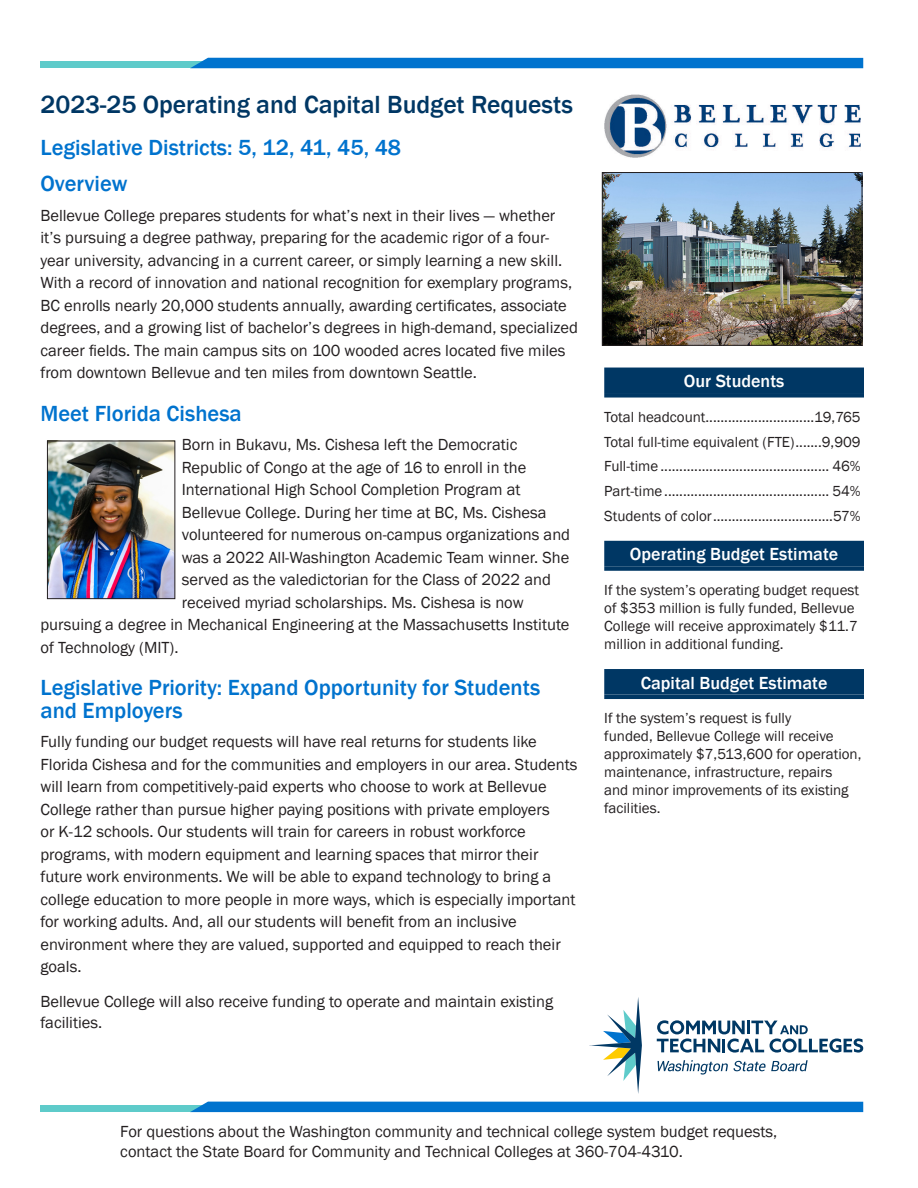
<style>
.page{position:relative;width:918px;height:1188px;background:#fff}
.page>*{position:absolute;margin:0;border:0;box-sizing:border-box;transform-origin:0 0}
.Heading_19pt_blue{font:500 25.5px "Franklin Gothic";color:#003764}
.subhead_15{font:500 22.5px/22.5px "Franklin Gothic";color:#0073ce}
.sidebar_header{font:500 18px "Franklin Gothic";color:#fff}
.body_copy{font:16.5px/22.5px "Franklin Gothic";color:#231f20}
.sidebar_text{font:15px/18px "Franklin Gothic";color:#231f20}
</style>
<div class="page">
<div style="left:40px;top:61px;width:284px;height:7px;background:#5ecbca"></div>
<div style="left:191px;top:58px;width:672px;height:10px;background:#0073ce"></div>
<div style="left:40px;top:1105px;width:284px;height:7px;background:#5ecbca"></div>
<div style="left:190px;top:1102px;width:673px;height:10px;background:#0073ce"></div>
<svg style="left:590px;top:997px;width:52px;height:97px"></svg>
<svg style="left:657px;top:1020px;width:206px;height:33px"></svg>
<svg style="left:658px;top:1060px;width:150px;height:15px"></svg>
<img style="left:49px;top:443px;width:124px;height:154px">
<div style="left:47px;top:441px;width:128px;height:158px;border:1px solid #231f20"></div>
<div style="left:604px;top:368px;width:260px;height:25px;background:#003764"></div>
<div style="left:604px;top:393px;width:260px;height:5px;background:#003764"></div>
<div style="left:604px;top:541px;width:260px;height:25px;background:#003764"></div>
<div style="left:604px;top:566px;width:260px;height:5px;background:#003764"></div>
<div style="left:604px;top:669px;width:260px;height:26px;background:#003764"></div>
<hr style="left:604px;top:695px;width:260px;height:4px;background:#003764">
<img style="left:604px;top:95px;width:256px;height:63px">
<img style="left:604px;top:174px;width:256px;height:170px">
<div style="left:602px;top:172px;width:260px;height:174px;border:1px solid #231f20"></div>
<p class="Heading_19pt_blue" style="left:40px;top:88px;width:534px">2023-25 Operating and Capital Budget Requests</p>
<p class="subhead_15" style="left:40px;top:137px;width:362px">Legislative Districts: 5, 12, 41, 45, 48</p>
<p class="subhead_15" style="left:40px;top:173px;width:88px">Overview</p>
<p class="body_copy" style="left:40px;top:204px;width:539px">Bellevue College prepares students for what’s next in their lives — whether it’s pursuing a degree pathway, preparing for the academic rigor of a four&shy;year university, advancing in a current career, or simply learning a new skill.<br>With a record of innovation and national recognition for exemplary programs, BC enrolls nearly 20,000 students annually, awarding certificates, associate degrees, and a growing list of bachelor’s degrees in high-demand, specialized career fields. The main campus sits on 100 wooded acres located five miles from downtown Bellevue and ten miles from downtown Seattle.</p>
<p class="subhead_15" style="left:40px;top:402px;width:203px">Meet Florida Cishesa</p>
<p class="body_copy" style="left:182px;top:434px;width:337px">Born in Bukavu, Ms. Cishesa left the Democratic</p>
<p class="body_copy" style="left:182px;top:456px;width:346px">Republic of Congo at the age of 16 to enroll in the</p>
<p class="body_copy" style="left:182px;top:479px;width:340px">International High School Completion Program at</p>
<p class="body_copy" style="left:182px;top:501px;width:366px">Bellevue College. During her time at BC, Ms. Cishesa</p>
<p class="body_copy" style="left:182px;top:524px;width:390px">volunteered for numerous on-campus organizations and</p>
<p class="body_copy" style="left:182px;top:546px;width:389px">was a 2022 All-Washington Academic Team winner. She</p>
<p class="body_copy" style="left:182px;top:569px;width:371px">served as the valedictorian for the Class of 2022 and</p>
<p class="body_copy" style="left:182px;top:591px;width:343px">received myriad scholarships. Ms. Cishesa is now</p>
<p class="body_copy" style="left:40px;top:614px;width:530px">pursuing a degree in Mechanical Engineering at the Massachusetts Institute</p>
<p class="body_copy" style="left:40px;top:636px;width:140px">of Technology (MIT).</p>
<p class="subhead_15" style="left:40px;top:677px;width:501px">Legislative Priority: Expand Opportunity for Students and Employers</p>
<p class="body_copy" style="left:40px;top:731px;width:539px">Fully funding our budget requests will have real returns for students like Florida Cishesa and for the communities and employers in our area. Students will learn from competitively-paid experts who choose to work at Bellevue College rather than pursue higher paying positions with private employers<br>or K-12 schools. Our students will train for careers in robust workforce programs, with modern equipment and learning spaces that mirror their future work environments. We will be able to expand technology to bring a college education to more people in more ways, which is especially important for working adults. And, all our students will benefit from an inclusive environment where they are valued, supported and equipped to reach their goals.</p>
<p class="body_copy" style="left:40px;top:991px;width:514px;line-height:21px">Bellevue College will also receive funding to operate and maintain existing facilities.</p>
<p class="sidebar_header" style="left:684px;top:370px;width:102px">Our Students</p>
<p class="sidebar_text" style="left:604px;top:408px;width:258px">Total headcount.............................19,765</p>
<p class="sidebar_text" style="left:604px;top:433px;width:258px">Total full-time equivalent (FTE).......9,909</p>
<p class="sidebar_text" style="left:604px;top:458px;width:258px">Full-time ............................................. 46%</p>
<p class="sidebar_text" style="left:604px;top:482px;width:258px">Part-time............................................ 54%</p>
<p class="sidebar_text" style="left:604px;top:507px;width:258px">Students of color................................57%</p>
<p class="sidebar_header" style="left:630px;top:543px;width:210px">Operating Budget Estimate</p>
<p class="sidebar_text" style="left:604px;top:581px;width:256px">If the system’s operating budget request of $353 million is fully funded, Bellevue College will receive approximately $11.7 million in additional funding.</p>
<p class="sidebar_header" style="left:641px;top:671px;width:188px">Capital Budget Estimate</p>
<p class="sidebar_text" style="left:604px;top:710px;width:259px">If the system’s request is fully<br>funded, Bellevue College will receive approximately $7,513,600 for operation, maintenance, infrastructure, repairs<br>and minor improvements of its existing facilities.</p>
<p class="body_copy" style="left:120px;top:1122px;width:659px;line-height:19.5px">For questions about the Washington community and technical college system budget requests, contact the State Board for Community and Technical Colleges at 360-704-4310.</p>
</div>
